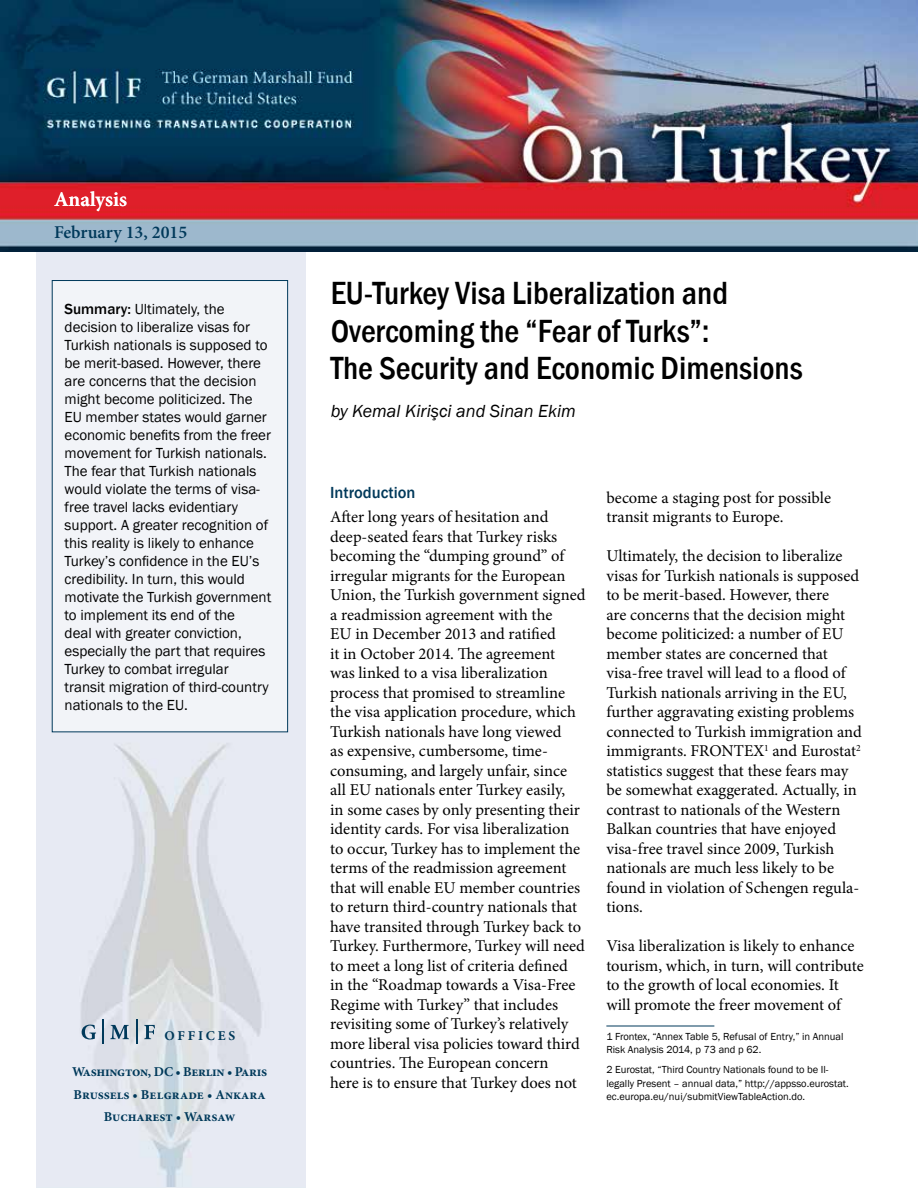
<style>
.page{position:relative;width:918px;height:1188px;background:#fff}
.page>*{position:absolute;margin:0;border:0;box-sizing:border-box;transform-origin:0 0}
.t1{font:500 33px/37.5px "Franklin Gothic URW Con";color:#000}
.t2{font:600 21px "Minion Pro";color:#fff}
.t3{font:italic 18px "Franklin Gothic";color:#000}
.t4{font:600 18px "Minion Pro";color:#00395a}
.t5{font:16.5px/19.5px "Minion Pro";color:#000}
.t6{font:500 16.5px "Franklin Gothic";color:#00395a}
.t7{font:15px/18px "Franklin Gothic";color:#000}
.t8{font:700 13.5px/22.5px "Minion Pro";color:#00395a;text-align:center}
.t9{font:700 13.5px "Minion Pro";letter-spacing:.21em;color:#00395a}
.t10{font:10.5px/13.5px "Franklin Gothic";color:#000}
.s1{font-weight:500}
</style>
<div class="page">
<img style="left:36px;top:252px;width:270px;height:934px">
<img style="left:0;top:0;width:918px;height:252px">
<div style="left:52px;top:281px;width:236px;height:451px;background:#f2f4f8"></div>
<div style="left:52px;top:280px;width:236px;height:452px;border:1px solid #00395a"></div>
<svg style="left:82px;top:1025px;width:14px;height:14px"></svg>
<svg style="left:110px;top:1025px;width:19px;height:14px"></svg>
<svg style="left:144px;top:1025px;width:11px;height:14px"></svg>
<hr style="left:102px;top:1020px;width:2px;height:24px;background:#00395a">
<svg style="left:136px;top:1020px;width:1px;height:24px"></svg>
<hr style="left:606px;top:1026px;width:108px;height:1px;background:#00395a">
<p class="t2" style="left:54px;top:185px;width:75px">Analysis</p>
<p class="t4" style="left:54px;top:219px;width:135px">February 13, 2015</p>
<p class="t7" style="left:65px;top:300px;width:208px"><span class="s1">Summary:</span> Ultimately, the decision to liberalize visas for<br>Turkish nationals is supposed to be merit-based. However, there are concerns that the decision might become politicized. The<br>EU member states would garner economic benefits from the freer movement for Turkish nationals.<br>The fear that Turkish nationals would violate the terms of visa&shy;free travel lacks evidentiary support. A greater recognition of this reality is likely to enhance<br>Turkey’s confidence in the EU’s credibility. In turn, this would motivate the Turkish government to implement its end of the<br>deal with greater conviction, especially the part that requires<br>Turkey to combat irregular transit migration of third-country nationals to the EU.</p>
<p class="t9" style="left:165px;top:1026px;width:72px">OFFICES</p>
<p class="t8" style="left:72px;top:1061px;width:197px">Washington, DC • Berlin • Paris<br>Brussels • Belgrade • Ankara<br>Bucharest • Warsaw</p>
<h1 class="t1" style="left:331px;top:273px;width:474px">EU-Turkey Visa Liberalization and<br>Overcoming the “Fear of Turks”:<br>The Security and Economic Dimensions</h1>
<p class="t3" style="left:331px;top:399px;width:247px">by Kemal Kirişci and Sinan Ekim</p>
<p class="t6" style="left:330px;top:482px;width:87px">Introduction</p>
<p class="t5" style="left:330px;top:507px;width:257px">After long years of hesitation and deep-seated fears that Turkey risks becoming the “dumping ground” of irregular migrants for the European Union, the Turkish government signed a readmission agreement with the<br>EU in December 2013 and ratified<br>it in October 2014. The agreement<br>was linked to a visa liberalization process that promised to streamline the visa application procedure, which Turkish nationals have long viewed<br>as expensive, cumbersome, time&shy;consuming, and largely unfair, since all EU nationals enter Turkey easily,<br>in some cases by only presenting their identity cards. For visa liberalization to occur, Turkey has to implement the terms of the readmission agreement that will enable EU member countries to return third-country nationals that have transited through Turkey back to Turkey. Furthermore, Turkey will need to meet a long list of criteria defined<br>in the “Roadmap towards a Visa-Free Regime with Turkey” that includes revisiting some of Turkey’s relatively more liberal visa policies toward third countries. The European concern<br>here is to ensure that Turkey does not</p>
<p class="t5" style="left:606px;top:488px;width:226px">become a staging post for possible transit migrants to Europe.</p>
<p class="t5" style="left:606px;top:546px;width:257px">Ultimately, the decision to liberalize visas for Turkish nationals is supposed to be merit-based. However, there<br>are concerns that the decision might become politicized: a number of EU member states are concerned that visa-free travel will lead to a flood of Turkish nationals arriving in the EU, further aggravating existing problems connected to Turkish immigration and immigrants. FRONTEX<sup>1</sup> and Eurostat<sup>2 </sup>statistics suggest that these fears may be somewhat exaggerated. Actually, in contrast to nationals of the Western Balkan countries that have enjoyed visa-free travel since 2009, Turkish nationals are much less likely to be found in violation of Schengen regula&shy;tions.</p>
<p class="t5" style="left:606px;top:936px;width:259px">Visa liberalization is likely to enhance tourism, which, in turn, will contribute to the growth of local economies. It will promote the freer movement of</p>
<p class="t10" style="left:606px;top:1029px;width:239px">1 Frontex, “Annex Table 5, Refusal of Entry,” in Annual<br>Risk Analysis 2014, p 73 and p 62.</p>
<p class="t10" style="left:606px;top:1063px;width:244px">2 Eurostat, “Third Country Nationals found to be Il&shy;legally Present – annual data,” http://appsso.eurostat. ec.europa.eu/nui/submitViewTableAction.do.</p>
</div>
